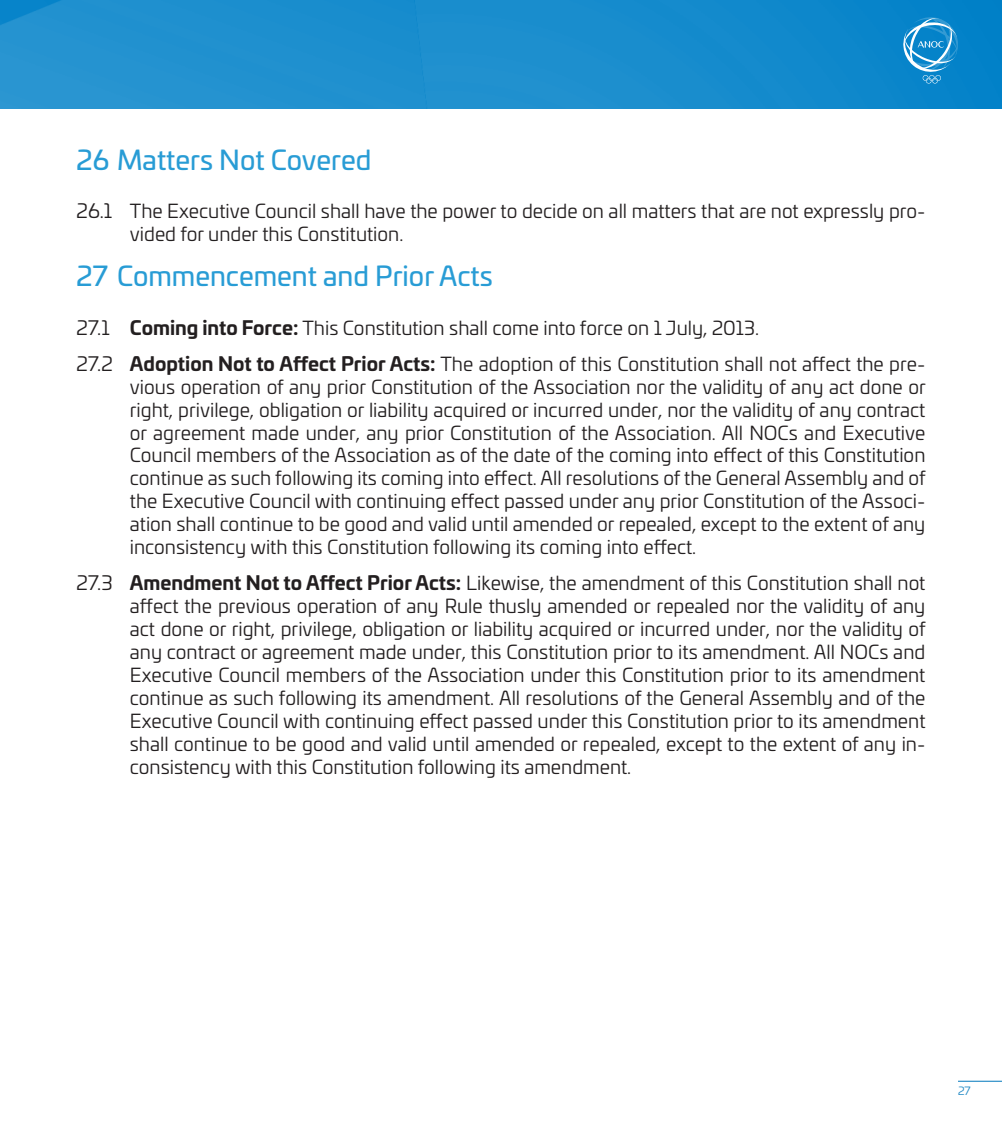
<style>
.page{position:relative;width:1002px;height:1129px;background:#fff}
.page>*{position:absolute;margin:0;border:0;box-sizing:border-box;transform-origin:0 0}
.t1{font:27px "Univia Pro";color:#289cd5}
.t2{font:19.12px/22.9px "Univia Pro";color:#231f20;text-align:justify}
.t3{font:11.25px "Univia Pro";color:#1d87c4}
.s1{font-size:19.8px}
.s2{font-weight:700}
</style>
<div class="page">
<hr style="left:957px;top:1081px;width:44px;height:1px;background:#1d87c4">
<img style="left:0;top:0;width:1001px;height:108px">
<svg style="left:903px;top:17px;width:54px;height:67px;background:#359ad3"></svg>
<p class="t1" style="left:77px;top:140px;width:296px">26 Matters Not Covered</p>
<p class="t2" style="left:130px;top:199px;width:797px;text-indent:-53px"><span class="s1">26.1</span> The Executive Council shall have the power to decide on all matters that are not expressly pro&shy;vided for under this Constitution.</p>
<p class="t1" style="left:77px;top:256px;width:418px">27 Commencement and Prior Acts</p>
<p class="t2" style="left:77px;top:316px;width:684px"><span class="s1">27.1</span> <span class="s2">Coming into Force:</span> This Constitution shall come into force on 1 July, 2013.</p>
<p class="t2" style="left:130px;top:351px;width:797px;text-indent:-53px"><span class="s1">27.2</span> <span class="s2">Adoption Not to Affect Prior Acts:</span> The adoption of this Constitution shall not affect the pre&shy;vious operation of any prior Constitution of the Association nor the validity of any act done or right, privilege, obligation or liability acquired or incurred under, nor the validity of any contract or agreement made under, any prior Constitution of the Association. All NOCs and Executive Council members of the Association as of the date of the coming into effect of this Constitution continue as such following its coming into effect. All resolutions of the General Assembly and of the Executive Council with continuing effect passed under any prior Constitution of the Associ&shy;ation shall continue to be good and valid until amended or repealed, except to the extent of any inconsistency with this Constitution following its coming into effect.</p>
<p class="t2" style="left:130px;top:571px;width:797px;text-indent:-53px"><span class="s1">27.3</span> <span class="s2">Amendment Not to Affect Prior Acts:</span> Likewise, the amendment of this Constitution shall not affect the previous operation of any Rule thusly amended or repealed nor the validity of any act done or right, privilege, obligation or liability acquired or incurred under, nor the validity of any contract or agreement made under, this Constitution prior to its amendment. All NOCs and Executive Council members of the Association under this Constitution prior to its amendment continue as such following its amendment. All resolutions of the General Assembly and of the Executive Council with continuing effect passed under this Constitution prior to its amendment shall continue to be good and valid until amended or repealed, except to the extent of any in&shy;consistency with this Constitution following its amendment.</p>
<p class="t3" style="left:957px;top:1082px;width:14px">27</p>
</div>
